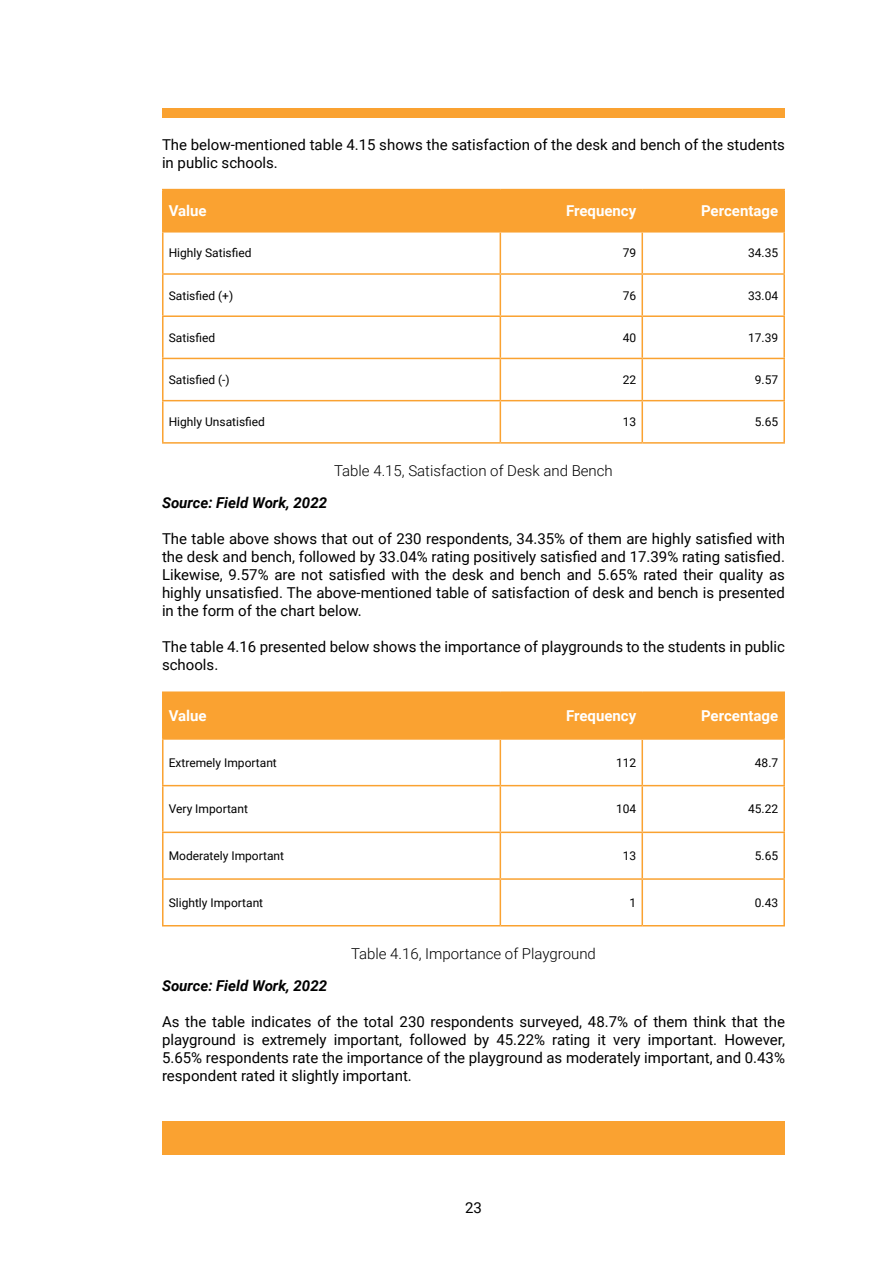
<style>
.page{position:relative;width:893px;height:1263px;background:#fff}
.page>*{position:absolute;margin:0;border:0;box-sizing:border-box;transform-origin:0 0}
.t1{font:15px/18px "Roboto";color:#000;text-align:justify}
.t2{font:300 15px "Roboto";color:#000}
.t3{font:700 15px "Roboto";color:#fff}
.t4{font:italic 700 15px "Roboto";color:#000}
.t5{font:12px "Roboto";color:#000}
</style>
<div class="page">
<div style="left:164px;top:190px;width:619px;height:41px;background:#faa231"></div>
<hr style="left:162px;top:189px;width:338px;height:1px;background:#faa231">
<hr style="left:162px;top:190px;width:2px;height:41px;background:#faa231">
<hr style="left:500px;top:189px;width:142px;height:1px;background:#faa231">
<hr style="left:500px;top:190px;width:1px;height:41px;background:#faa231">
<hr style="left:642px;top:189px;width:143px;height:1px;background:#faa231">
<hr style="left:641px;top:190px;width:2px;height:41px;background:#faa231">
<hr style="left:783px;top:190px;width:2px;height:41px;background:#faa231">
<hr style="left:162px;top:231px;width:338px;height:2px;background:#faa231">
<hr style="left:162px;top:233px;width:2px;height:40px;background:#faa231">
<hr style="left:500px;top:231px;width:142px;height:2px;background:#faa231">
<hr style="left:500px;top:233px;width:1px;height:40px;background:#faa231">
<hr style="left:642px;top:231px;width:143px;height:2px;background:#faa231">
<hr style="left:641px;top:233px;width:2px;height:40px;background:#faa231">
<hr style="left:783px;top:233px;width:2px;height:40px;background:#faa231">
<hr style="left:162px;top:273px;width:338px;height:2px;background:#faa231">
<hr style="left:162px;top:275px;width:2px;height:40px;background:#faa231">
<hr style="left:500px;top:273px;width:142px;height:2px;background:#faa231">
<hr style="left:500px;top:275px;width:1px;height:40px;background:#faa231">
<hr style="left:642px;top:273px;width:143px;height:2px;background:#faa231">
<hr style="left:641px;top:275px;width:2px;height:40px;background:#faa231">
<hr style="left:783px;top:275px;width:2px;height:40px;background:#faa231">
<hr style="left:162px;top:315px;width:338px;height:2px;background:#faa231">
<hr style="left:162px;top:317px;width:2px;height:41px;background:#faa231">
<hr style="left:500px;top:315px;width:142px;height:2px;background:#faa231">
<hr style="left:500px;top:317px;width:1px;height:41px;background:#faa231">
<hr style="left:642px;top:315px;width:143px;height:2px;background:#faa231">
<hr style="left:641px;top:317px;width:2px;height:41px;background:#faa231">
<hr style="left:783px;top:317px;width:2px;height:41px;background:#faa231">
<hr style="left:162px;top:358px;width:338px;height:1px;background:#faa231">
<hr style="left:162px;top:359px;width:2px;height:41px;background:#faa231">
<hr style="left:500px;top:358px;width:142px;height:1px;background:#faa231">
<hr style="left:500px;top:359px;width:1px;height:41px;background:#faa231">
<hr style="left:642px;top:358px;width:143px;height:1px;background:#faa231">
<hr style="left:641px;top:359px;width:2px;height:41px;background:#faa231">
<hr style="left:783px;top:359px;width:2px;height:41px;background:#faa231">
<hr style="left:162px;top:400px;width:338px;height:1px;background:#faa231">
<hr style="left:162px;top:401px;width:2px;height:41px;background:#faa231">
<hr style="left:500px;top:400px;width:142px;height:1px;background:#faa231">
<hr style="left:500px;top:401px;width:1px;height:41px;background:#faa231">
<hr style="left:642px;top:400px;width:143px;height:1px;background:#faa231">
<hr style="left:641px;top:401px;width:2px;height:41px;background:#faa231">
<hr style="left:783px;top:401px;width:2px;height:41px;background:#faa231">
<hr style="left:162px;top:442px;width:338px;height:2px;background:#faa231">
<hr style="left:500px;top:442px;width:142px;height:2px;background:#faa231">
<hr style="left:642px;top:442px;width:143px;height:2px;background:#faa231">
<div style="left:164px;top:693px;width:619px;height:45px;background:#faa231"></div>
<hr style="left:162px;top:691px;width:338px;height:2px;background:#faa231">
<hr style="left:162px;top:693px;width:2px;height:45px;background:#faa231">
<hr style="left:500px;top:691px;width:142px;height:2px;background:#faa231">
<hr style="left:500px;top:693px;width:1px;height:45px;background:#faa231">
<hr style="left:642px;top:691px;width:143px;height:2px;background:#faa231">
<hr style="left:641px;top:693px;width:2px;height:45px;background:#faa231">
<hr style="left:783px;top:693px;width:2px;height:45px;background:#faa231">
<hr style="left:162px;top:738px;width:338px;height:2px;background:#faa231">
<hr style="left:162px;top:740px;width:2px;height:45px;background:#faa231">
<hr style="left:500px;top:738px;width:142px;height:2px;background:#faa231">
<hr style="left:500px;top:740px;width:1px;height:45px;background:#faa231">
<hr style="left:642px;top:738px;width:143px;height:2px;background:#faa231">
<hr style="left:641px;top:740px;width:2px;height:45px;background:#faa231">
<hr style="left:783px;top:740px;width:2px;height:45px;background:#faa231">
<hr style="left:162px;top:785px;width:338px;height:1px;background:#faa231">
<hr style="left:162px;top:786px;width:2px;height:45px;background:#faa231">
<hr style="left:500px;top:785px;width:142px;height:1px;background:#faa231">
<hr style="left:500px;top:786px;width:1px;height:45px;background:#faa231">
<hr style="left:642px;top:785px;width:143px;height:1px;background:#faa231">
<hr style="left:641px;top:786px;width:2px;height:45px;background:#faa231">
<hr style="left:783px;top:786px;width:2px;height:45px;background:#faa231">
<hr style="left:162px;top:831px;width:338px;height:2px;background:#faa231">
<hr style="left:162px;top:833px;width:2px;height:45px;background:#faa231">
<hr style="left:500px;top:831px;width:142px;height:2px;background:#faa231">
<hr style="left:500px;top:833px;width:1px;height:45px;background:#faa231">
<hr style="left:642px;top:831px;width:143px;height:2px;background:#faa231">
<hr style="left:641px;top:833px;width:2px;height:45px;background:#faa231">
<hr style="left:783px;top:833px;width:2px;height:45px;background:#faa231">
<hr style="left:162px;top:878px;width:338px;height:2px;background:#faa231">
<hr style="left:162px;top:880px;width:2px;height:45px;background:#faa231">
<hr style="left:500px;top:878px;width:142px;height:2px;background:#faa231">
<hr style="left:500px;top:880px;width:1px;height:45px;background:#faa231">
<hr style="left:642px;top:878px;width:143px;height:2px;background:#faa231">
<hr style="left:641px;top:880px;width:2px;height:45px;background:#faa231">
<hr style="left:783px;top:880px;width:2px;height:45px;background:#faa231">
<hr style="left:162px;top:925px;width:338px;height:1px;background:#faa231">
<hr style="left:500px;top:925px;width:142px;height:1px;background:#faa231">
<hr style="left:642px;top:925px;width:143px;height:1px;background:#faa231">
<div style="left:162px;top:1122px;width:623px;height:33px;background:#faa231"></div>
<div style="left:162px;top:108px;width:623px;height:9px;background:#faa231"></div>
<p class="t1" style="left:162px;top:135px;width:624px">The below-mentioned table 4.15 shows the satisfaction of the desk and bench of the students in public schools.</p>
<p class="t3" style="left:169px;top:200px;width:39px">Value</p>
<p class="t3" style="left:566px;top:200px;width:72px">Frequency</p>
<p class="t3" style="left:701px;top:200px;width:79px">Percentage</p>
<p class="t5" style="left:169px;top:245px;width:84px">Highly Satisfied</p>
<p class="t5" style="left:623px;top:245px;width:15px">79</p>
<p class="t5" style="left:748px;top:245px;width:32px">34.35</p>
<p class="t5" style="left:169px;top:287px;width:66px">Satisfied (+)</p>
<p class="t5" style="left:623px;top:287px;width:15px">76</p>
<p class="t5" style="left:748px;top:287px;width:32px">33.04</p>
<p class="t5" style="left:169px;top:329px;width:48px">Satisfied</p>
<p class="t5" style="left:623px;top:329px;width:15px">40</p>
<p class="t5" style="left:748px;top:329px;width:32px">17.39</p>
<p class="t5" style="left:169px;top:371px;width:63px">Satisfied (-)</p>
<p class="t5" style="left:623px;top:371px;width:15px">22</p>
<p class="t5" style="left:755px;top:371px;width:25px">9.57</p>
<p class="t5" style="left:169px;top:414px;width:98px">Highly Unsatisfied</p>
<p class="t5" style="left:623px;top:414px;width:15px">13</p>
<p class="t5" style="left:755px;top:414px;width:25px">5.65</p>
<p class="t2" style="left:334px;top:460px;width:280px">Table 4.15, Satisfaction of Desk and Bench</p>
<p class="t4" style="left:162px;top:492px;width:167px">Source: Field Work, 2022</p>
<p class="t1" style="left:162px;top:529px;width:624px">The table above shows that out of 230 respondents, 34.35% of them are highly satisfied with the desk and bench, followed by 33.04% rating positively satisfied and 17.39% rating satisfied.<br>Likewise, 9.57% are not satisfied with the desk and bench and 5.65% rated their quality as highly unsatisfied. The above-mentioned table of satisfaction of desk and bench is presented in the form of the chart below.</p>
<p class="t1" style="left:162px;top:637px;width:624px">The table 4.16 presented below shows the importance of playgrounds to the students in public schools.</p>
<p class="t3" style="left:169px;top:705px;width:39px">Value</p>
<p class="t3" style="left:566px;top:705px;width:72px">Frequency</p>
<p class="t3" style="left:701px;top:705px;width:79px">Percentage</p>
<p class="t5" style="left:169px;top:754px;width:110px">Extremely Important</p>
<p class="t5" style="left:616px;top:754px;width:22px">112</p>
<p class="t5" style="left:755px;top:754px;width:25px">48.7</p>
<p class="t5" style="left:169px;top:801px;width:81px">Very Important</p>
<p class="t5" style="left:616px;top:801px;width:22px">104</p>
<p class="t5" style="left:748px;top:801px;width:32px">45.22</p>
<p class="t5" style="left:169px;top:847px;width:117px">Moderately Important</p>
<p class="t5" style="left:623px;top:847px;width:15px">13</p>
<p class="t5" style="left:755px;top:847px;width:25px">5.65</p>
<p class="t5" style="left:169px;top:894px;width:96px">Slightly Important</p>
<p class="t5" style="left:629px;top:894px;width:8px">1</p>
<p class="t5" style="left:755px;top:894px;width:25px">0.43</p>
<p class="t2" style="left:351px;top:943px;width:246px">Table 4.16, Importance of Playground</p>
<p class="t4" style="left:162px;top:975px;width:167px">Source: Field Work, 2022</p>
<p class="t1" style="left:162px;top:1012px;width:624px">As the table indicates of the total 230 respondents surveyed, 48.7% of them think that the playground is extremely important, followed by 45.22% rating it very important. However, 5.65% respondents rate the importance of the playground as moderately important, and 0.43% respondent rated it slightly important.</p>
<p class="t1" style="left:465px;top:1198px;width:18px">23</p>
</div>
